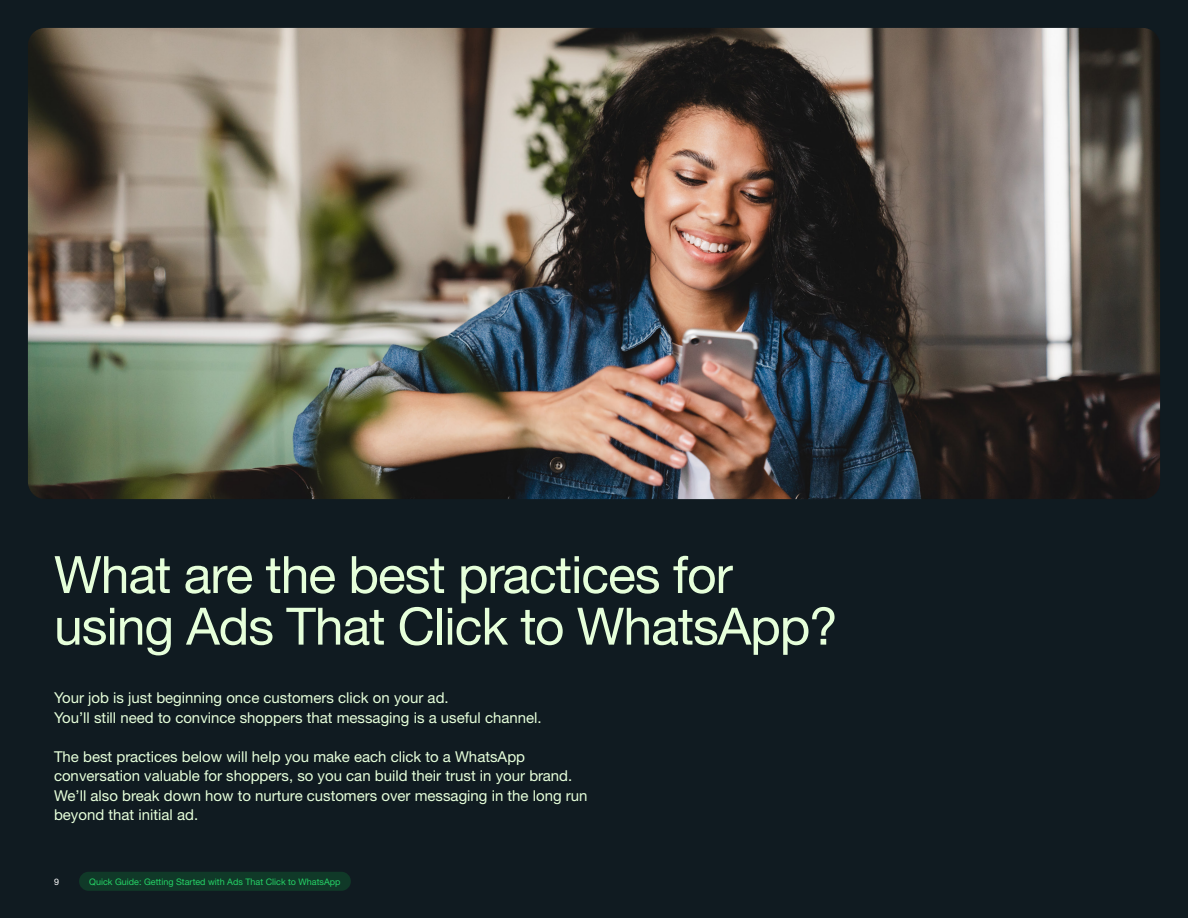
<style>
.page{position:relative;width:1188px;height:918px;background:#101b21}
.page>*{position:absolute;margin:0;border:0;box-sizing:border-box;transform-origin:0 0}
.t1{font:51.6px/51.6px "Helvetica Neue World 55 Roman";letter-spacing:-.02em;color:#e6ffda}
.t2{font:15px/19.5px "Helvetica Neue World 55 Roman";color:#e6ffda}
.t3{font:9px "Helvetica Neue World 55 Roman";color:#25d366}
.t4{font:9px "Helvetica Neue World 55 Roman";color:#fff}
</style>
<div class="page">
<img style="left:29px;top:29px;width:1130px;height:469px">
<div style="left:79px;top:872px;width:272px;height:19px;background:#103928;border-radius:10px"></div>
<h1 class="t1" style="left:54px;top:549px;width:786px">What are the best practices for using Ads That Click to WhatsApp?</h1>
<p class="t2" style="left:54px;top:688px;width:489px">Your job is just beginning once customers click on your ad.<br>You’ll still need to convince shoppers that messaging is a useful channel.</p>
<p class="t2" style="left:54px;top:747px;width:535px">The best practices below will help you make each click to a WhatsApp conversation valuable for shoppers, so you can build their trust in your brand.<br>We’ll also break down how to nurture customers over messaging in the long run beyond that initial ad.</p>
<p class="t4" style="left:54px;top:876px;width:7px">9</p>
<p class="t3" style="left:89px;top:876px;width:253px">Quick Guide: Getting Started with Ads That Click to WhatsApp</p>
</div>
